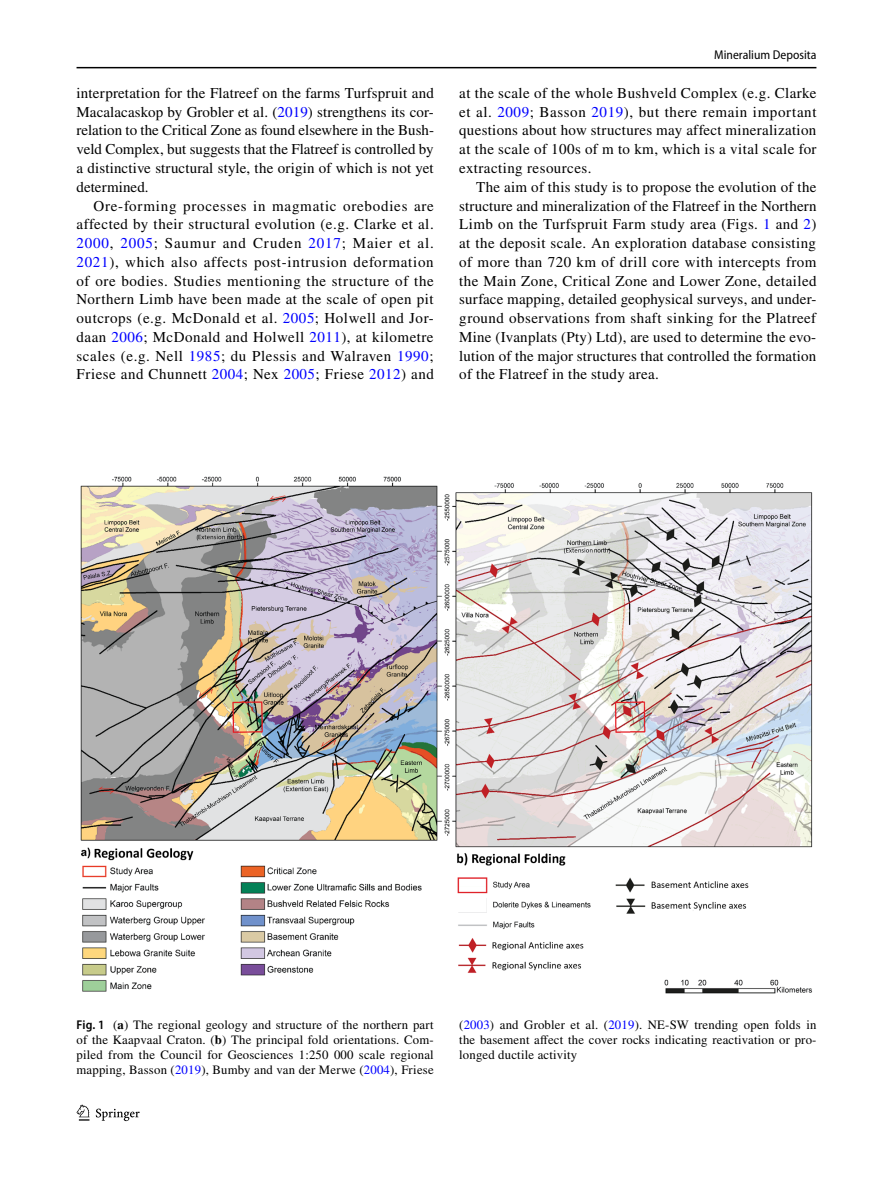
<style>
.page{position:relative;width:893px;height:1187px;background:#fff}
.page>*{position:absolute;margin:0;border:0;box-sizing:border-box;transform-origin:0 0}
.t1{font:15px/18.8px "STIX";letter-spacing:.02em;color:#000;text-align:justify}
.t2{font:12.75px/15px "STIX";letter-spacing:.015em;color:#000;text-align:justify}
.t3{font:semi-condensed 12.75px "Myriad Pro";color:#000}
.s1{color:#00f}
.s2{font-family:"Myriad Pro";font-weight:600;font-stretch:semi-condensed}
.s3{font-weight:700}
</style>
<div class="page">
<hr style="left:77px;top:67px;width:739px;height:1px;background:#000">
<svg style="left:77px;top:1104px;width:12px;height:16px"></svg>
<svg style="left:96px;top:1108px;width:44px;height:12px"></svg>
<img style="left:81px;top:476px;width:731px;height:517px">
<p class="t1" style="left:77px;top:84px;width:359px">interpretation for the Flatreef on the farms Turfspruit and Macalacaskop by Grobler et al. (<span class="s1">2019</span>) strengthens its cor&shy;relation to the Critical Zone as found elsewhere in the Bush&shy;veld Complex, but suggests that the Flatreef is controlled by a distinctive structural style, the origin of which is not yet determined.</p>
<p class="t1" style="left:77px;top:197px;width:359px;text-indent:17px">Ore-forming processes in magmatic orebodies are affected by their structural evolution (e.g. Clarke et al.<br><span class="s1">2000</span>, <span class="s1">2005</span>; Saumur and Cruden <span class="s1">2017</span>; Maier et al.<br><span class="s1">2021</span>), which also affects post-intrusion deformation of ore bodies. Studies mentioning the structure of the Northern Limb have been made at the scale of open pit outcrops (e.g. McDonald et al. <span class="s1">2005</span>; Holwell and Jor&shy;daan <span class="s1">2006</span>; McDonald and Holwell <span class="s1">2011</span>), at kilometre scales (e.g. Nell <span class="s1">1985</span>; du Plessis and Walraven <span class="s1">1990</span>; Friese and Chunnett <span class="s1">2004</span>; Nex <span class="s1">2005</span>; Friese <span class="s1">2012</span>) and</p>
<p class="t3" style="left:714px;top:48px;width:104px">Mineralium Deposita</p>
<p class="t1" style="left:459px;top:84px;width:359px">at the scale of the whole Bushveld Complex (e.g. Clarke et al. <span class="s1">2009</span>; Basson <span class="s1">2019</span>), but there remain important questions about how structures may affect mineralization at the scale of 100s of m to km, which is a vital scale for extracting resources.</p>
<p class="t1" style="left:459px;top:178px;width:359px;text-indent:17px">The aim of this study is to propose the evolution of the structure and mineralization of the Flatreef in the Northern Limb on the Turfspruit Farm study area (Figs. <span class="s1">1</span> and <span class="s1">2</span>) at the deposit scale. An exploration database consisting of more than 720 km of drill core with intercepts from the Main Zone, Critical Zone and Lower Zone, detailed surface mapping, detailed geophysical surveys, and under&shy;ground observations from shaft sinking for the Platreef Mine (Ivanplats (Pty) Ltd), are used to determine the evo&shy;lution of the major structures that controlled the formation of the Flatreef in the study area.</p>
<p class="t2" style="left:77px;top:1017px;width:359px"><span class="s2">Fig. 1</span> (<span class="s3">a</span>) The regional geology and structure of the northern part of the Kaapvaal Craton. (<span class="s3">b</span>) The principal fold orientations. Com&shy;piled from the Council for Geosciences 1:250 000 scale regional mapping, Basson (<span class="s1">2019</span>), Bumby and van der Merwe (<span class="s1">2004</span>), Friese</p>
<p class="t2" style="left:459px;top:1017px;width:359px">(<span class="s1">2003</span>) and Grobler et al. (<span class="s1">2019</span>). NE-SW trending open folds in the basement affect the cover rocks indicating reactivation or pro&shy;longed ductile activity</p>
</div>
